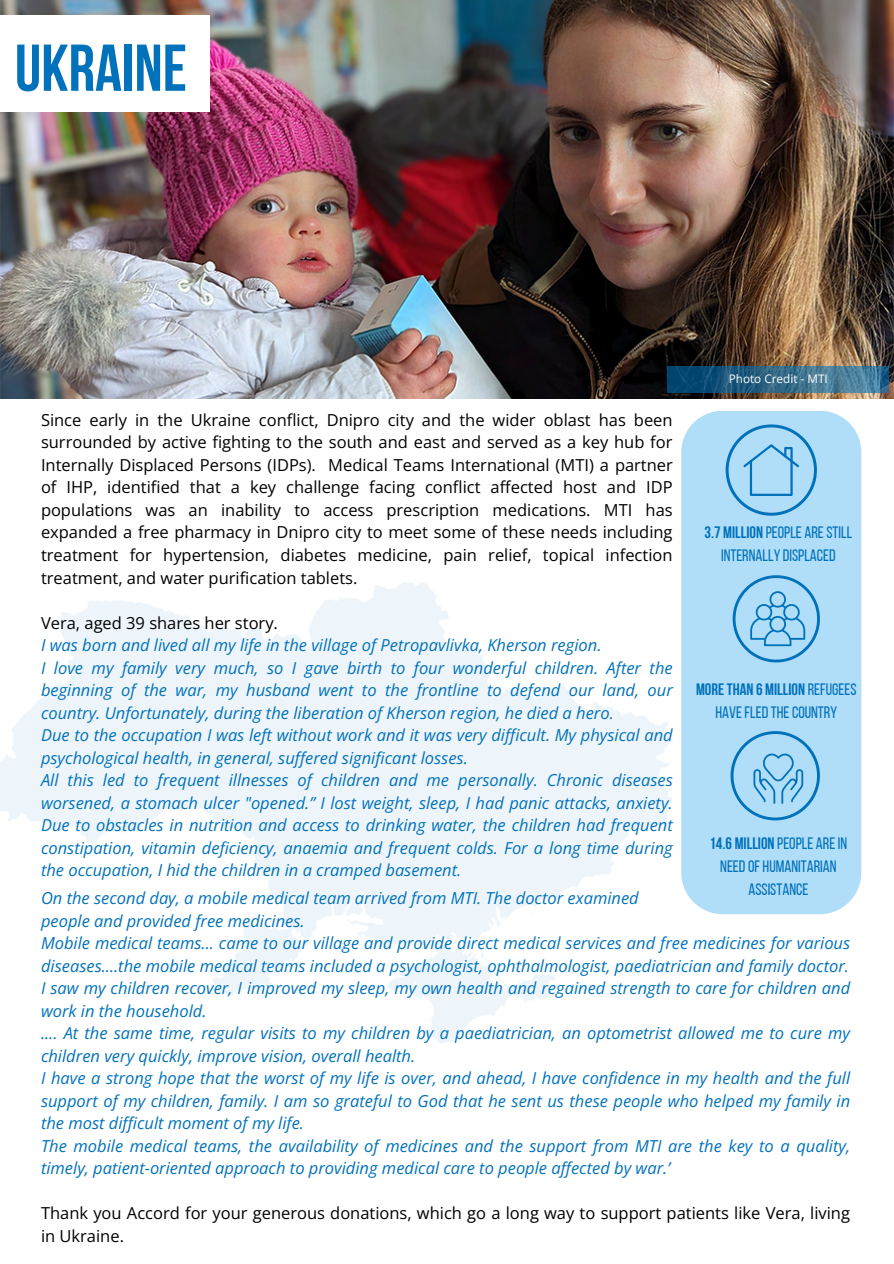
<style>
.page{position:relative;width:894px;height:1264px;background:#fff}
.page>*{position:absolute;margin:0;border:0;box-sizing:border-box;transform-origin:0 0}
.t1{font:700 66px "Bebas Neue";color:#0071bb}
.t2{font:italic 16.5px/22.5px "Open Sans";color:#0071bb}
.t3{font:16.5px/22.5px "Open Sans";color:#000;text-align:justify}
.t4{font:16.5px/23.1px "Bebas Neue";color:#0071bb;text-align:center}
.t5{font:16.5px/23.1px "Bebas Neue";color:#0072bb;text-align:center}
.t6{font:11.7px "Open Sans";color:#fff}
.s1{font-style:normal;color:#000}
.s2{font-weight:700}
</style>
<div class="page">
<div style="left:681px;top:411px;width:180px;height:503px;background:#b0def8"></div>
<svg style="left:732px;top:575px;width:87px;height:87px;background:#90caed"></svg>
<svg style="left:730px;top:731px;width:89px;height:89px;background:#93ccee"></svg>
<svg style="left:725px;top:424px;width:91px;height:91px;background:#95cdee"></svg>
<img style="left:0;top:0;width:893px;height:398px">
<svg style="left:0;top:582px;width:672px;height:461px;fill:#eef5fa"></svg>
<div style="left:0;top:16px;width:209px;height:96px;background:#fff"></div>
<svg style="left:667px;top:366px;width:222px;height:26px;background:#2c6587"></svg>
<h2 class="t1" style="left:15px;top:41px;width:173px">UKRAINE</h2>
<h2 class="t6" style="left:728px;top:370px;width:101px">Photo Credit - MTI</h2>
<h1 class="t3" style="left:41px;top:408px;width:633px">Since early in the Ukraine conflict, Dnipro city and the wider oblast has been surrounded by active fighting to the south and east and served as a key hub for Internally Displaced Persons (IDPs). Medical Teams International (MTI) a partner of IHP, identified that a key challenge facing conflict affected host and IDP populations was an inability to access prescription medications. MTI has expanded a free pharmacy in Dnipro city to meet some of these needs including treatment for hypertension, diabetes medicine, pain relief, topical infection treatment, and water purification tablets.</h1>
<p class="t2" style="left:41px;top:611px;width:633px"><span class="s1">Vera, aged 39 shares her story.<br></span>I was born and lived all my life in the village of Petropavlivka, Kherson region.<br>I love my family very much, so I gave birth to four wonderful children. After the beginning of the war, my husband went to the frontline to defend our land, our country. Unfortunately, during the liberation of Kherson region, he died a hero.<br>Due to the occupation I was left without work and it was very difficult. My physical and psychological health, in general, suffered significant losses.<br>All this led to frequent illnesses of children and me personally. Chronic diseases worsened, a stomach ulcer "opened.” I lost weight, sleep, I had panic attacks, anxiety.<br>Due to obstacles in nutrition and access to drinking water, the children had frequent constipation, vitamin deficiency, anaemia and frequent colds. For a long time during the occupation, I hid the children in a cramped basement.</p>
<h2 class="t5" style="left:704px;top:522px;width:149px"><span class="s2">3.7 MILLION</span> PEOPLE ARE STILL<br>INTERNALLY DISPLACED</h2>
<p class="t4" style="left:695px;top:679px;width:162px"><span class="s2">MORE THAN 6 MILLION</span> REFUGEES<br>HAVE FLED THE COUNTRY</p>
<p class="t4" style="left:709px;top:833px;width:139px"><span class="s2">14.6 MILLION</span> PEOPLE ARE IN<br>NEED OF HUMANITARIAN<br>ASSISTANCE</p>
<p class="t2" style="left:41px;top:886px;width:810px">On the second day, a mobile medical team arrived from MTI. The doctor examined<br>people and provided free medicines.<br>Mobile medical teams... came to our village and provide direct medical services and free medicines for various diseases....the mobile medical teams included a psychologist, ophthalmologist, paediatrician and family doctor.<br>I saw my children recover, I improved my sleep, my own health and regained strength to care for children and work in the household.<br>.... At the same time, regular visits to my children by a paediatrician, an optometrist allowed me to cure my children very quickly, improve vision, overall health.<br>I have a strong hope that the worst of my life is over, and ahead, I have confidence in my health and the full support of my children, family. I am so grateful to God that he sent us these people who helped my family in the most difficult moment of my life.<br>The mobile medical teams, the availability of medicines and the support from MTI are the key to a quality, timely, patient-oriented approach to providing medical care to people affected by war.’</p>
<p class="t3" style="left:41px;top:1201px;width:810px">Thank you Accord for your generous donations, which go a long way to support patients like Vera, living in Ukraine.</p>
</div>
